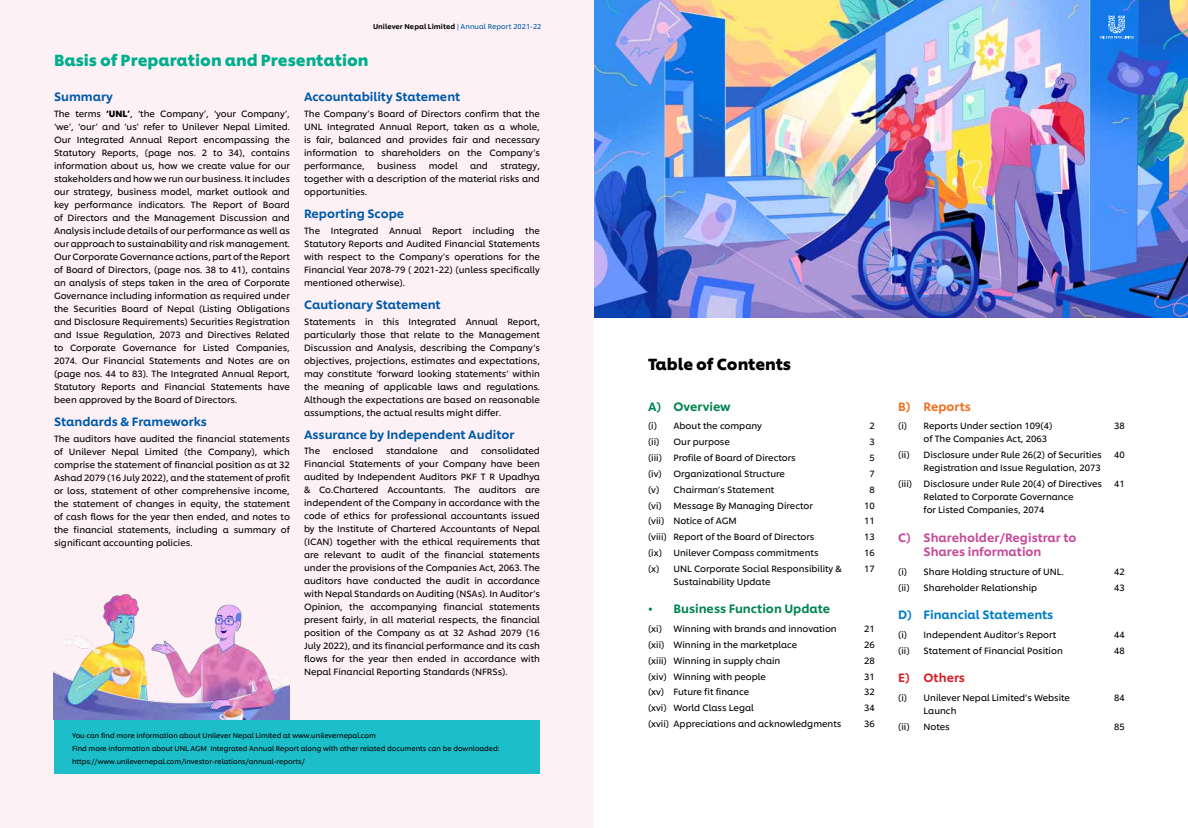
<style>
.page{position:relative;width:1188px;height:828px;background:#fff}
.page>*{position:absolute;margin:0;border:0;box-sizing:border-box;transform-origin:0 0}
.t1{font:700 16px "Unilever Shilling";color:#00ae8e}
.t2{font:700 16px "Unilever Shilling";letter-spacing:-.01em;color:#000}
.t3{font:500 12px "Unilever Shilling";color:#005aaa}
.t4{font:500 12px/14.4px "Unilever Shilling";color:#c64b9b}
.t5{font:500 12px "Unilever Shilling";color:#008450}
.t6{font:500 12px "Unilever Shilling";color:#007dc5}
.t7{font:500 12px "Unilever Shilling";color:#f36f21}
.t8{font:500 12px "Unilever Shilling";color:#da2128}
.t9{font:9px/13px "Unilever Shilling";color:#000}
.t10{font:7px/13px "Unilever Shilling";color:#000}
.t11{font:500 7px "Unilever Shilling";letter-spacing:.01em;color:#000}
.s1{font-weight:400;color:#005aaa}
.s2{font-weight:700}
</style>
<div class="page">
<img style="left:594px;top:0;width:594px;height:318px">
<div style="left:0;top:0;width:594px;height:828px;background:#fdf1f6"></div>
<div style="left:54px;top:720px;width:486px;height:54px;background:#1cbeca"></div>
<img style="left:53px;top:594px;width:237px;height:126px">
<svg style="left:1100px;top:16px;width:34px;height:22px"></svg>
<p class="t11" style="left:373px;top:21px;width:170px">Unilever Nepal Limited <span class="s1">| Annual Report 2021-22</span></p>
<h2 class="t1" style="left:54px;top:48px;width:316px">Basis of Preparation and Presentation</h2>
<h4 class="t3" style="left:54px;top:88px;width:60px">Summary</h4>
<p class="t9" style="left:54px;top:107px;width:237px;text-align:justify">The terms <span class="s2">‘UNL’</span>, ‘the Company’, ‘your Company’, ‘we’, ‘our’ and ‘us’ refer to Unilever Nepal Limited.<br>Our Integrated Annual Report encompassing the Statutory Reports, (page nos. 2 to 34), contains information about us, how we create value for our stakeholders and how we run our business. It includes our strategy, business model, market outlook and key performance indicators. The Report of Board of Directors and the Management Discussion and Analysis include details of our performance as well as our approach to sustainability and risk management.<br>Our Corporate Governance actions, part of the Report of Board of Directors, (page nos. 38 to 41), contains an analysis of steps taken in the area of Corporate Governance including information as required under the Securities Board of Nepal (Listing Obligations and Disclosure Requirements) Securities Registration and Issue Regulation, 2073 and Directives Related to Corporate Governance for Listed Companies, 2074. Our Financial Statements and Notes are on (page nos. 44 to 83). The Integrated Annual Report, Statutory Reports and Financial Statements have been approved by the Board of Directors.</p>
<h4 class="t3" style="left:54px;top:412px;width:154px">Standards &amp; Frameworks</h4>
<p class="t9" style="left:54px;top:431px;width:237px;text-align:justify">The auditors have audited the financial statements of Unilever Nepal Limited (the Company), which comprise the statement of financial position as at 32<br>Ashad 2079 (16 July 2022), and the statement of profit or loss, statement of other comprehensive income, the statement of changes in equity, the statement of cash flows for the year then ended, and notes to the financial statements, including a summary of significant accounting policies.</p>
<h4 class="t3" style="left:304px;top:88px;width:158px">Accountability Statement</h4>
<p class="t9" style="left:304px;top:107px;width:237px;text-align:justify">The Company’s Board of Directors confirm that the UNL Integrated Annual Report, taken as a whole, is fair, balanced and provides fair and necessary information to shareholders on the Company’s performance,</p>
<p class="t9" style="left:377px;top:159px;width:41px">business</p>
<p class="t9" style="left:429px;top:159px;width:30px">model</p>
<p class="t9" style="left:470px;top:159px;width:19px">and</p>
<p class="t9" style="left:304px;top:159px;width:237px;text-align:justify;text-indent:196px">strategy, together with a description of the material risks and opportunities.</p>
<h4 class="t3" style="left:304px;top:204px;width:102px">Reporting Scope</h4>
<p class="t9" style="left:304px;top:223px;width:237px;text-align:justify">The Integrated Annual Report including the Statutory Reports and Audited Financial Statements with respect to the Company’s operations for the Financial Year 2078-79 ( 2021-22) (unless specifically mentioned otherwise).</p>
<h4 class="t3" style="left:304px;top:295px;width:138px">Cautionary Statement</h4>
<p class="t9" style="left:304px;top:314px;width:237px;text-align:justify">Statements in this Integrated Annual Report, particularly those that relate to the Management Discussion and Analysis, describing the Company’s objectives, projections, estimates and expectations, may constitute ‘forward looking statements’ within the meaning of applicable laws and regulations.<br>Although the expectations are based on reasonable assumptions, the actual results might differ.</p>
<h4 class="t3" style="left:304px;top:425px;width:212px">Assurance by Independent Auditor</h4>
<p class="t9" style="left:304px;top:444px;width:18px">The</p>
<p class="t9" style="left:333px;top:444px;width:42px">enclosed</p>
<p class="t9" style="left:386px;top:444px;width:53px">standalone</p>
<p class="t9" style="left:451px;top:444px;width:19px">and</p>
<p class="t9" style="left:304px;top:444px;width:237px;text-align:justify;text-indent:177px">consolidated Financial Statements of your Company have been audited by Independent Auditors PKF T R Upadhya &amp; Co.Chartered Accountants. The auditors are independent of the Company in accordance with the code of ethics for professional accountants issued by the Institute of Chartered Accountants of Nepal (ICAN) together with the ethical requirements that are relevant to audit of the financial statements under the provisions of the Companies Act, 2063. The auditors have conducted the audit in accordance with Nepal Standards on Auditing (NSAs). In Auditor’s Opinion, the accompanying financial statements present fairly, in all material respects, the financial position of the Company as at 32 Ashad 2079 (16<br>July 2022), and its financial performance and its cash flows for the year then ended in accordance with Nepal Financial Reporting Standards (NFRSs).</p>
<p class="t10" style="left:72px;top:728px;width:429px">You can find more information about Unilever Nepal Limited at www.unilevernepal.com<br>Find more information about UNL AGM Integrated Annual Report along with other related documents can be downloaded: https://www.unilevernepal.com/investor-relations/annual-reports/</p>
<h2 class="t2" style="left:648px;top:352px;width:145px">Table of Contents</h2>
<p class="t5" style="left:648px;top:397px;width:15px">A)</p>
<p class="t5" style="left:674px;top:397px;width:59px">Overview</p>
<p class="t9" style="left:648px;top:419px;width:11px">(i)</p>
<p class="t9" style="left:674px;top:419px;width:90px">About the company</p>
<p class="t9" style="left:648px;top:435px;width:13px">(ii)</p>
<p class="t9" style="left:674px;top:435px;width:58px">Our purpose</p>
<p class="t9" style="left:648px;top:451px;width:16px">(iii)</p>
<p class="t9" style="left:674px;top:451px;width:124px">Profile of Board of Directors</p>
<p class="t9" style="left:648px;top:466px;width:15px">(iv)</p>
<p class="t9" style="left:674px;top:466px;width:113px">Organizational Structure</p>
<p class="t9" style="left:648px;top:482px;width:13px">(v)</p>
<p class="t9" style="left:674px;top:482px;width:102px">Chairman’s Statement</p>
<p class="t9" style="left:648px;top:498px;width:15px">(vi)</p>
<p class="t9" style="left:674px;top:498px;width:141px">Message By Managing Director</p>
<p class="t9" style="left:648px;top:514px;width:18px">(vii)</p>
<p class="t9" style="left:674px;top:514px;width:65px">Notice of AGM</p>
<p class="t9" style="left:648px;top:530px;width:168px">(viii) Report of the Board of Directors</p>
<p class="t9" style="left:648px;top:546px;width:16px">(ix)</p>
<p class="t9" style="left:674px;top:546px;width:147px">Unilever Compass commitments</p>
<p class="t9" style="left:674px;top:561px;width:170px;text-indent:-26px">(x) UNL Corporate Social Responsibility &amp;<br>Sustainability Update</p>
<p class="t5" style="left:648px;top:600px;width:184px">• Business Function Update</p>
<p class="t9" style="left:648px;top:622px;width:16px">(xi)</p>
<p class="t9" style="left:674px;top:622px;width:165px">Winning with brands and innovation</p>
<p class="t9" style="left:648px;top:637px;width:151px">(xii) Winning in the marketplace</p>
<p class="t9" style="left:648px;top:653px;width:134px">(xiii) Winning in supply chain</p>
<p class="t9" style="left:648px;top:669px;width:120px">(xiv) Winning with people</p>
<p class="t9" style="left:648px;top:685px;width:103px">(xv) Future fit finance</p>
<p class="t9" style="left:648px;top:701px;width:107px">(xvi) World Class Legal</p>
<p class="t9" style="left:648px;top:717px;width:195px">(xvii) Appreciations and acknowledgments</p>
<p class="t9" style="left:869px;top:419px;width:7px">2</p>
<p class="t9" style="left:869px;top:435px;width:7px">3</p>
<p class="t9" style="left:869px;top:451px;width:7px">5</p>
<p class="t9" style="left:869px;top:466px;width:7px">7</p>
<p class="t9" style="left:864px;top:481px;width:12px;line-height:15.8px;text-align:center">8<br>10<br>11<br>13<br>16<br>17</p>
<p class="t9" style="left:864px;top:620px;width:12px;line-height:15.8px;text-align:justify">21<br>26<br>28<br>31<br>32<br>34<br>36</p>
<p class="t7" style="left:898px;top:397px;width:14px">B)</p>
<p class="t7" style="left:924px;top:397px;width:49px">Reports</p>
<p class="t9" style="left:898px;top:419px;width:11px">(i)</p>
<p class="t9" style="left:898px;top:448px;width:13px">(ii)</p>
<p class="t9" style="left:898px;top:477px;width:16px">(iii)</p>
<p class="t9" style="left:924px;top:419px;width:130px">Reports Under section 109(4) of The Companies Act, 2063</p>
<p class="t9" style="left:924px;top:448px;width:180px">Disclosure under Rule 26(2) of Securities<br>Registration and Issue Regulation, 2073</p>
<p class="t9" style="left:924px;top:477px;width:180px">Disclosure under Rule 20(4) of Directives<br>Related to Corporate Governance<br>for Listed Companies, 2074</p>
<p class="t9" style="left:1114px;top:419px;width:12px">38</p>
<p class="t9" style="left:1114px;top:448px;width:12px">40</p>
<p class="t9" style="left:1114px;top:477px;width:12px">41</p>
<p class="t4" style="left:898px;top:529px;width:15px">C)</p>
<p class="t4" style="left:924px;top:529px;width:154px">Shareholder/Registrar to<br>Shares information</p>
<p class="t9" style="left:898px;top:563px;width:13px;line-height:15.8px">(i) (ii)</p>
<p class="t9" style="left:924px;top:563px;width:142px;line-height:15.8px">Share Holding structure of UNL.<br>Shareholder Relationship</p>
<p class="t9" style="left:1114px;top:563px;width:12px;line-height:15.8px">42<br>43</p>
<p class="t6" style="left:898px;top:605px;width:15px">D)</p>
<p class="t6" style="left:924px;top:605px;width:131px">Financial Statements</p>
<p class="t9" style="left:898px;top:626px;width:13px;line-height:15.8px">(i) (ii)</p>
<p class="t9" style="left:924px;top:626px;width:141px;line-height:15.8px">Independent Auditor’s Report<br>Statement of Financial Position</p>
<p class="t9" style="left:1114px;top:626px;width:12px;line-height:15.8px">44<br>48</p>
<p class="t8" style="left:898px;top:669px;width:13px">E)</p>
<p class="t8" style="left:924px;top:669px;width:43px">Others</p>
<p class="t9" style="left:898px;top:690px;width:11px">(i)</p>
<p class="t9" style="left:924px;top:690px;width:148px">Unilever Nepal Limited’s Website<br>Launch</p>
<p class="t9" style="left:1114px;top:690px;width:12px">84</p>
<p class="t9" style="left:898px;top:719px;width:13px">(ii)</p>
<p class="t9" style="left:924px;top:719px;width:28px">Notes</p>
<p class="t9" style="left:1114px;top:719px;width:12px">85</p>
</div>
